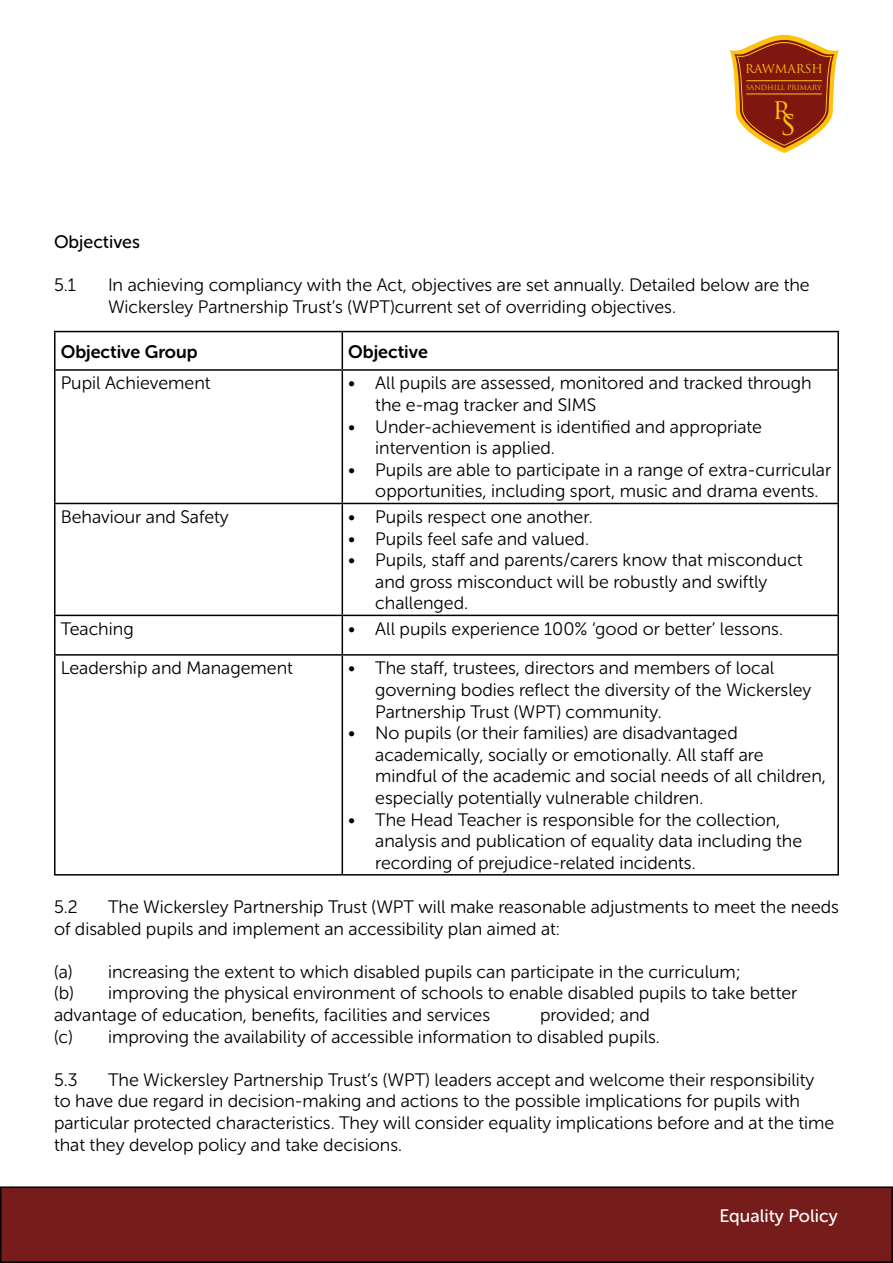
<style>
.page{position:relative;width:893px;height:1263px;background:#fff}
.page>*{position:absolute;margin:0;border:0;box-sizing:border-box;transform-origin:0 0}
.t1{font:27.75px "Trajan Pro";color:#fdc20c}
.t2{font:18px/21.6px "Museo Sans Rounded 300";color:#000}
.t3{font:18px "Museo Sans Rounded 700";color:#000}
.t4{font:18px "Museo Sans Rounded 500";color:#fff}
.t5{font:18px "Museo Sans Rounded 500";color:#000}
.t6{font:12px "Trajan Pro";color:#fdc20c}
.t7{font:6.9px "Trajan Pro";color:#fdc20c}
</style>
<div class="page">
<div style="left:1px;top:1187px;width:891px;height:75px;background:#761d1b"></div>
<div style="left:0;top:1186px;width:893px;height:77px;border:2px solid #000"></div>
<svg style="left:730px;top:34px;width:109px;height:118px"></svg>
<hr style="left:746px;top:80px;width:76px;height:1px;background:#fdc20c">
<hr style="left:746px;top:94px;width:76px;height:1px;background:#fdc20c">
<hr style="left:54px;top:331px;width:288px;height:1px;background:#000">
<hr style="left:54px;top:332px;width:2px;height:37px;background:#000">
<hr style="left:342px;top:331px;width:497px;height:1px;background:#000">
<hr style="left:342px;top:332px;width:1px;height:37px;background:#000">
<hr style="left:837px;top:332px;width:2px;height:37px;background:#000">
<hr style="left:54px;top:369px;width:288px;height:2px;background:#000">
<hr style="left:54px;top:371px;width:2px;height:132px;background:#000">
<hr style="left:342px;top:369px;width:497px;height:2px;background:#000">
<hr style="left:342px;top:371px;width:1px;height:132px;background:#000">
<hr style="left:837px;top:371px;width:2px;height:132px;background:#000">
<hr style="left:54px;top:503px;width:288px;height:1px;background:#000">
<hr style="left:54px;top:504px;width:2px;height:111px;background:#000">
<hr style="left:342px;top:503px;width:497px;height:1px;background:#000">
<hr style="left:342px;top:504px;width:1px;height:111px;background:#000">
<hr style="left:837px;top:504px;width:2px;height:111px;background:#000">
<hr style="left:54px;top:615px;width:288px;height:1px;background:#000">
<hr style="left:54px;top:616px;width:2px;height:38px;background:#000">
<hr style="left:342px;top:615px;width:497px;height:1px;background:#000">
<hr style="left:342px;top:616px;width:1px;height:38px;background:#000">
<hr style="left:837px;top:616px;width:2px;height:38px;background:#000">
<hr style="left:54px;top:654px;width:288px;height:2px;background:#000">
<hr style="left:54px;top:656px;width:2px;height:218px;background:#000">
<hr style="left:342px;top:654px;width:497px;height:2px;background:#000">
<hr style="left:342px;top:656px;width:1px;height:218px;background:#000">
<hr style="left:837px;top:656px;width:2px;height:218px;background:#000">
<hr style="left:54px;top:874px;width:288px;height:1px;background:#000">
<hr style="left:342px;top:874px;width:497px;height:1px;background:#000">
<p class="t6" style="left:745px;top:61px;width:80px">RAWMARSH</p>
<p class="t7" style="left:746px;top:83px;width:77px">SANDHILL PRIMARY</p>
<h1 class="t1" style="left:772px;top:91px;width:20px">r</h1>
<h1 class="t1" style="left:780px;top:107px;width:17px">S</h1>
<p class="t5" style="left:54px;top:232px;width:87px">Objectives</p>
<p class="t2" style="left:54px;top:274px;width:23px">5.1</p>
<p class="t2" style="left:108px;top:274px;width:703px">In achieving compliancy with the Act, objectives are set annually. Detailed below are the<br>Wickersley Partnership Trust’s (WPT)current set of overriding objectives.</p>
<p class="t3" style="left:61px;top:341px;width:138px">Objective Group</p>
<p class="t3" style="left:348px;top:341px;width:81px">Objective</p>
<p class="t2" style="left:61px;top:373px;width:151px">Pupil Achievement</p>
<p class="t2" style="left:375px;top:373px;width:438px;text-indent:-27px">• All pupils are assessed, monitored and tracked through the e-mag tracker and SIMS</p>
<p class="t2" style="left:375px;top:416px;width:388px;text-indent:-27px">• Under-achievement is identified and appropriate intervention is applied.</p>
<p class="t2" style="left:375px;top:459px;width:457px;text-indent:-27px">• Pupils are able to participate in a range of extra-curricular opportunities, including sport, music and drama events.</p>
<p class="t2" style="left:61px;top:506px;width:169px">Behaviour and Safety</p>
<p class="t2" style="left:348px;top:506px;width:246px">• Pupils respect one another.</p>
<p class="t2" style="left:348px;top:528px;width:242px">• Pupils feel safe and valued.</p>
<p class="t2" style="left:375px;top:549px;width:429px;text-indent:-27px">• Pupils, staff and parents/carers know that misconduct and gross misconduct will be robustly and swiftly challenged.</p>
<p class="t2" style="left:61px;top:618px;width:74px">Teaching</p>
<p class="t2" style="left:348px;top:618px;width:436px">• All pupils experience 100% ‘good or better’ lessons.</p>
<p class="t2" style="left:61px;top:657px;width:234px">Leadership and Management</p>
<p class="t2" style="left:375px;top:657px;width:438px;text-indent:-27px">• The staff, trustees, directors and members of local governing bodies reflect the diversity of the Wickersley<br>Partnership Trust (WPT) community.</p>
<p class="t2" style="left:375px;top:722px;width:452px;text-indent:-27px">• No pupils (or their families) are disadvantaged academically, socially or emotionally. All staff are mindful of the academic and social needs of all children, especially potentially vulnerable children.</p>
<p class="t2" style="left:375px;top:809px;width:428px;text-indent:-27px">• The Head Teacher is responsible for the collection, analysis and publication of equality data including the recording of prejudice-related incidents.</p>
<p class="t2" style="left:54px;top:896px;width:786px;text-indent:54px">The Wickersley Partnership Trust (WPT will make reasonable adjustments to meet the needs of disabled pupils and implement an accessibility plan aimed at:</p>
<p class="t2" style="left:54px;top:961px;width:745px">(a) increasing the extent to which disabled pupils can participate in the curriculum;<br>(b) improving the physical environment of schools to enable disabled pupils to take better advantage of education, benefits, facilities and services</p>
<p class="t2" style="left:54px;top:896px;width:25px">5.2</p>
<p class="t2" style="left:54px;top:1004px;width:607px;text-indent:486px">provided; and (c) improving the availability of accessible information to disabled pupils.</p>
<p class="t2" style="left:54px;top:1069px;width:25px">5.3</p>
<p class="t2" style="left:54px;top:1069px;width:782px;text-indent:54px">The Wickersley Partnership Trust’s (WPT) leaders accept and welcome their responsibility to have due regard in decision-making and actions to the possible implications for pupils with particular protected characteristics. They will consider equality implications before and at the time that they develop policy and take decisions.</p>
<p class="t4" style="left:719px;top:1206px;width:120px">Equality Policy</p>
</div>
